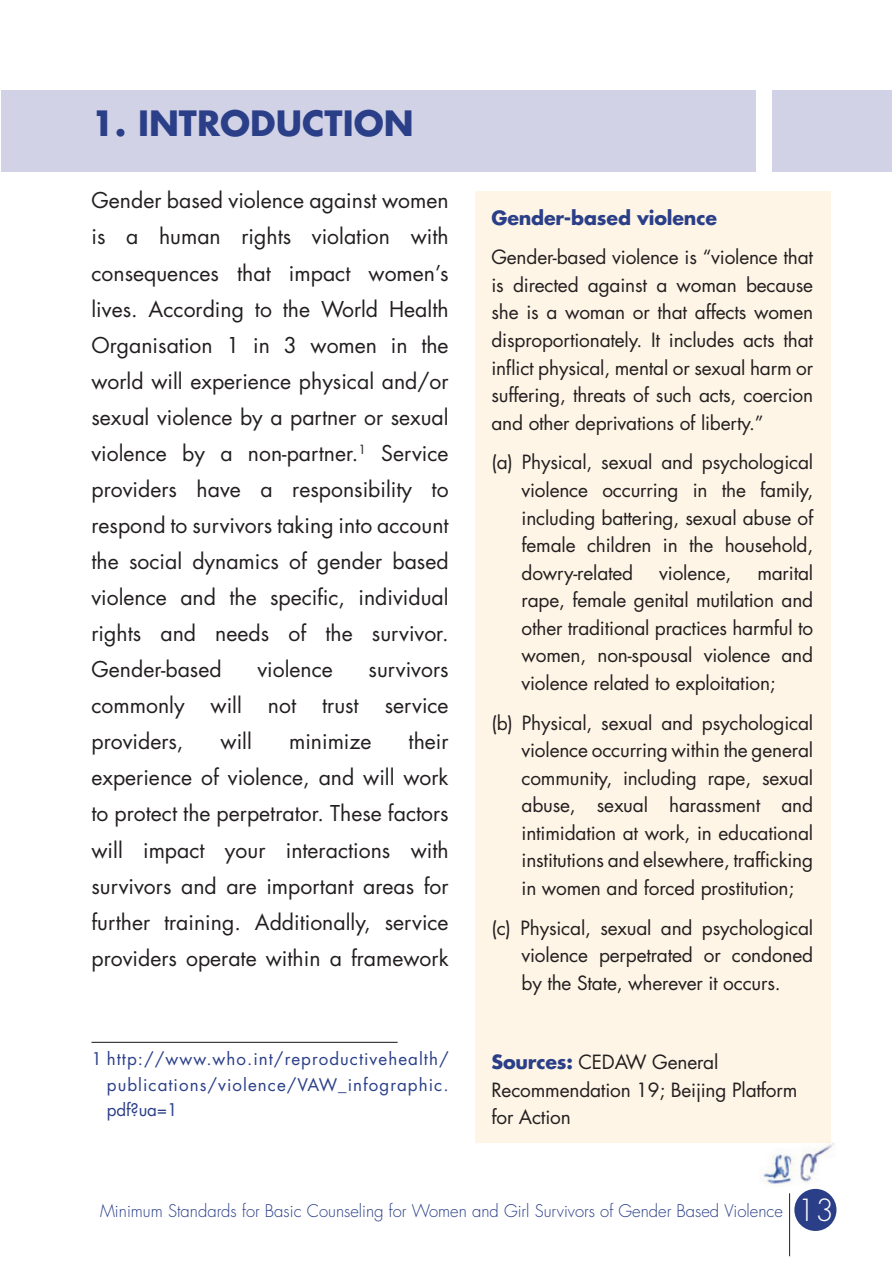
<style>
.page{position:relative;width:893px;height:1263px;background:#fff}
.page>*{position:absolute;margin:0;border:0;box-sizing:border-box;transform-origin:0 0}
.t1{font:700 33.9px "Futura Std";color:#2a3f88}
.t2{font:21.15px/36px "Futura Std";color:#231f20;text-align:justify}
.t3{font:19.05px/27.6px "Futura Std";letter-spacing:-.01em;color:#231f20;text-align:justify}
.t4{font:700 19.05px "Futura Std";letter-spacing:-.01em;color:#2a3f88}
.t5{font:16.95px/25.5px "Futura Std";letter-spacing:.06em;color:#2a3f88;text-align:justify}
.t6{font:300 16.95px "Futura Std";color:#2a3f88}
.s1{font-weight:700;color:#2a3f88}
.s2{font-size:29.7px;color:#fff}
</style>
<div class="page">
<div style="left:1px;top:90px;width:755px;height:82px;background:#d2d2e6"></div>
<div style="left:772px;top:90px;width:119px;height:82px;background:#d2d2e6"></div>
<hr style="left:91px;top:1042px;width:307px;height:1px;background:#231f20">
<div style="left:475px;top:191px;width:355px;height:952px;background:#fef5e6"></div>
<div style="left:794px;top:1189px;width:42px;height:42px;background:#2a3f88;border-radius:50%"></div>
<hr style="left:789px;top:1193px;width:1px;height:63px;background:#231f20">
<img style="left:760px;top:1142px;width:74px;height:42px">
<img style="left:760px;top:1142px;width:70px;height:1px">
<h1 class="t1" style="left:91px;top:108px;width:324px">1. INTRODUCTION</h1>
<p class="t2" style="left:91px;top:184px;width:359px">Gender based violence against women is a human rights violation with consequences that impact women’s lives. According to the World Health Organisation 1 in 3 women in the world will experience physical and/or sexual violence by a partner or sexual violence by a non-partner.<sup>1</sup> Service providers have a responsibility to respond to survivors taking into account the social dynamics of gender based violence and the specific, individual rights and needs of the survivor.<br>Gender-based</p>
<p class="t2" style="left:257px;top:653px;width:77px">violence</p>
<p class="t2" style="left:91px;top:653px;width:359px;text-indent:277px">survivors commonly will not trust service providers,</p>
<p class="t2" style="left:91px;top:725px;width:359px;text-indent:317px">their experience of violence, and will work to protect the perpetrator. These factors will impact your interactions with survivors and are important areas for further training. Additionally, service providers operate within a framework</p>
<p class="t2" style="left:221px;top:725px;width:33px">will</p>
<p class="t2" style="left:289px;top:725px;width:84px">minimize</p>
<p class="t5" style="left:107px;top:1047px;width:343px;text-indent:-15px">1 http://www.who.int/reproductivehealth/ publications/violence/VAW_infographic. pdf?ua=1</p>
<p class="t4" style="left:491px;top:209px;width:227px">Gender-based violence</p>
<p class="t3" style="left:491px;top:245px;width:323px">Gender-based violence is “violence that is directed against a woman because she is a woman or that affects women disproportionately. It includes acts that inflict physical, mental or sexual harm or suffering, threats of such acts, coercion and other deprivations of liberty.”</p>
<p class="t3" style="left:521px;top:450px;width:293px;text-indent:-30px">(a) Physical, sexual and psychological violence occurring in the family, including battering, sexual abuse of female children in the household, dowry-related</p>
<p class="t3" style="left:521px;top:560px;width:293px;text-indent:236px">marital rape, female genital mutilation and other traditional practices harmful to women, non-spousal violence and violence related to exploitation;</p>
<p class="t3" style="left:521px;top:710px;width:293px;text-indent:-30px">(b) Physical, sexual and psychological violence occurring within the general community, including rape, sexual abuse, sexual harassment and intimidation at work, in educational institutions and elsewhere, trafficking in women and forced prostitution;</p>
<p class="t3" style="left:521px;top:915px;width:293px;text-indent:-30px">(c) Physical, sexual and psychological violence perpetrated or condoned by the State, wherever it occurs.</p>
<p class="t3" style="left:659px;top:560px;width:74px">violence,</p>
<p class="t3" style="left:491px;top:1049px;width:307px;text-align:left"><span class="s1">Sources:</span> CEDAW General<br>Recommendation 19; Beijing Platform for Action</p>
<p class="t6" style="left:100px;top:1203px;width:735px">Minimum Standards for Basic Counseling for Women and Girl Survivors of Gender Based Violence <span class="s2">13</span></p>
</div>
